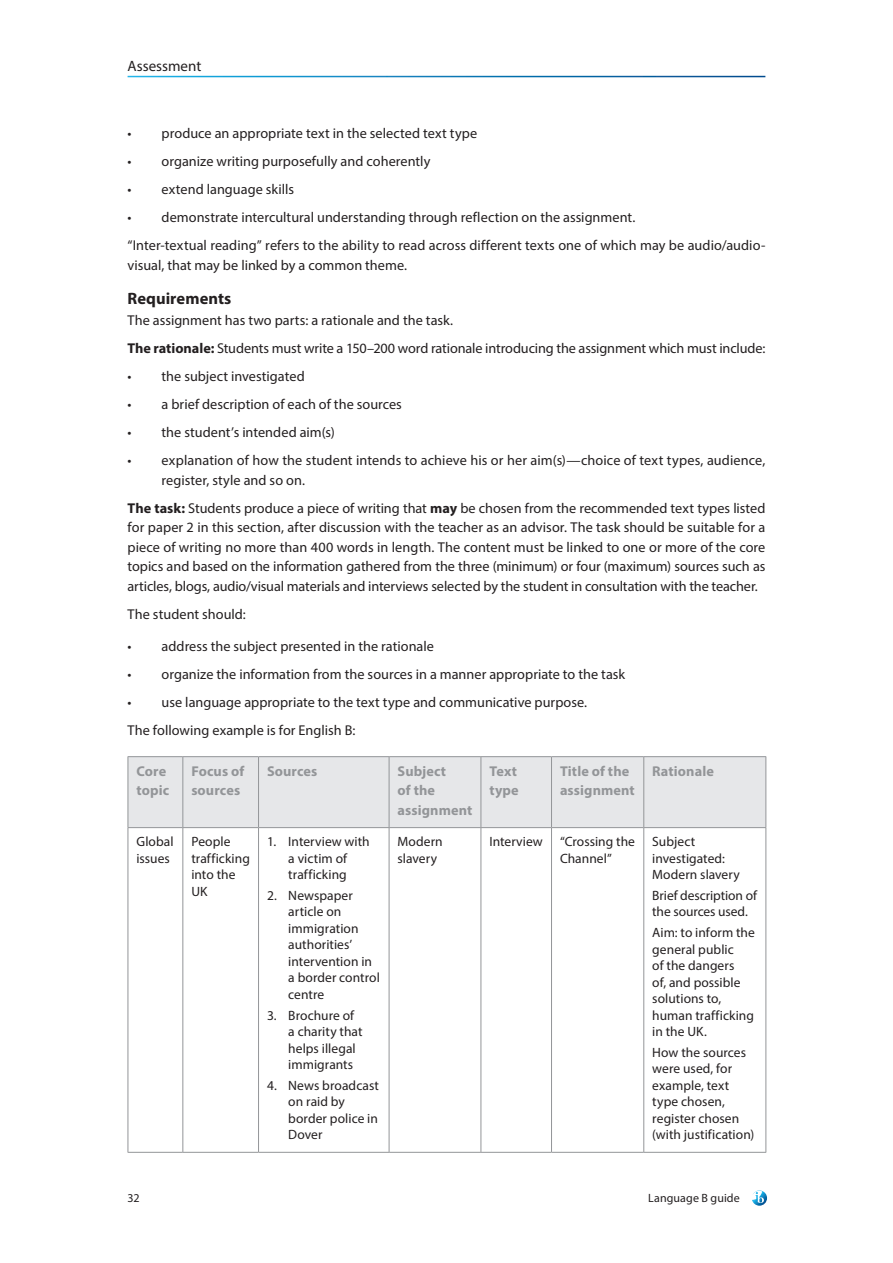
<style>
.page{position:relative;width:893px;height:1263px;background:#fff}
.page>*{position:absolute;margin:0;border:0;box-sizing:border-box;transform-origin:0 0}
.t1{font:700 16.5px "Myriad Pro";letter-spacing:.005em;color:#231f20}
.t2{font:15px "Myriad Pro";color:#231f20}
.t3{font:14.25px/19.5px "Myriad Pro";color:#231f20}
.t4{font:700 14.25px/19.5px "Myriad Pro";letter-spacing:.01em;color:#939598}
.t5{font:13.5px/16.5px "Myriad Pro";letter-spacing:.005em;color:#231f20}
.t6{font:12px "Myriad Pro";letter-spacing:.01em;color:#231f20}
.s1{font-weight:700}
</style>
<div class="page">
<svg style="left:752px;top:1190px;width:15px;height:16px"></svg>
<div style="left:129px;top:757px;width:636px;height:70px;background:#e6e7e9"></div>
<hr style="left:128px;top:756px;width:55px;height:1px;background:#939598">
<hr style="left:128px;top:757px;width:1px;height:70px;background:#939598">
<hr style="left:183px;top:756px;width:76px;height:1px;background:#939598">
<hr style="left:182px;top:757px;width:1px;height:70px;background:#939598">
<hr style="left:259px;top:756px;width:130px;height:1px;background:#939598">
<hr style="left:258px;top:757px;width:1px;height:70px;background:#939598">
<hr style="left:389px;top:756px;width:92px;height:1px;background:#939598">
<hr style="left:389px;top:757px;width:1px;height:70px;background:#939598">
<hr style="left:481px;top:756px;width:70px;height:1px;background:#939598">
<hr style="left:481px;top:757px;width:1px;height:70px;background:#939598">
<hr style="left:551px;top:756px;width:93px;height:1px;background:#939598">
<hr style="left:551px;top:757px;width:1px;height:70px;background:#939598">
<hr style="left:644px;top:756px;width:122px;height:1px;background:#939598">
<hr style="left:643px;top:757px;width:1px;height:70px;background:#939598">
<hr style="left:765px;top:757px;width:1px;height:70px;background:#939598">
<hr style="left:128px;top:827px;width:55px;height:1px;background:#939598">
<hr style="left:128px;top:828px;width:1px;height:324px;background:#939598">
<hr style="left:183px;top:827px;width:76px;height:1px;background:#939598">
<hr style="left:182px;top:828px;width:1px;height:324px;background:#939598">
<hr style="left:259px;top:827px;width:130px;height:1px;background:#939598">
<hr style="left:258px;top:828px;width:1px;height:324px;background:#939598">
<hr style="left:389px;top:827px;width:92px;height:1px;background:#939598">
<hr style="left:389px;top:828px;width:1px;height:324px;background:#939598">
<hr style="left:481px;top:827px;width:70px;height:1px;background:#939598">
<hr style="left:481px;top:828px;width:1px;height:324px;background:#939598">
<hr style="left:551px;top:827px;width:93px;height:1px;background:#939598">
<hr style="left:551px;top:828px;width:1px;height:324px;background:#939598">
<hr style="left:644px;top:827px;width:122px;height:1px;background:#939598">
<hr style="left:643px;top:828px;width:1px;height:324px;background:#939598">
<hr style="left:765px;top:828px;width:1px;height:324px;background:#939598">
<hr style="left:128px;top:1152px;width:55px;height:1px;background:#939598">
<hr style="left:183px;top:1152px;width:76px;height:1px;background:#939598">
<hr style="left:259px;top:1152px;width:130px;height:1px;background:#939598">
<hr style="left:389px;top:1152px;width:92px;height:1px;background:#939598">
<hr style="left:481px;top:1152px;width:70px;height:1px;background:#939598">
<hr style="left:551px;top:1152px;width:93px;height:1px;background:#939598">
<hr style="left:644px;top:1152px;width:122px;height:1px;background:#939598">
<p class="t2" style="left:128px;top:57px;width:75px">Assessment</p>
<p class="t3" style="left:128px;top:123px;width:351px">• produce an appropriate text in the selected text type</p>
<p class="t3" style="left:128px;top:151px;width:304px">• organize writing purposefully and coherently</p>
<p class="t3" style="left:128px;top:179px;width:168px">• extend language skills</p>
<p class="t3" style="left:128px;top:203px;width:639px;line-height:28px">• demonstrate intercultural understanding through reflection on the assignment.<br>“Inter-textual reading” refers to the ability to read across different texts one of which may be audio/audio-</p>
<p class="t3" style="left:128px;top:255px;width:281px">visual, that may be linked by a common theme.</p>
<p class="t1" style="left:128px;top:287px;width:105px">Requirements</p>
<p class="t3" style="left:128px;top:306px;width:639px;line-height:28px">The assignment has two parts: a rationale and the task.<br><span class="s1">The rationale:</span> Students must write a 150–200 word rationale introducing the assignment which must include:</p>
<p class="t3" style="left:128px;top:366px;width:179px">• the subject investigated</p>
<p class="t3" style="left:128px;top:394px;width:276px">• a brief description of each of the sources</p>
<p class="t3" style="left:128px;top:422px;width:209px">• the student’s intended aim(s)</p>
<p class="t3" style="left:162px;top:450px;width:605px;text-indent:-34px">• explanation of how the student intends to achieve his or her aim(s)—choice of text types, audience, register, style and so on.</p>
<p class="t3" style="left:128px;top:498px;width:639px;text-align:justify"><span class="s1">The task:</span> Students produce a piece of writing that <span class="s1">may</span> be chosen from the recommended text types listed for paper 2 in this section, after discussion with the teacher as an advisor. The task should be suitable for a piece of writing no more than 400 words in length. The content must be linked to one or more of the core topics and based on the information gathered from the three (minimum) or four (maximum) sources such as articles, blogs, audio/visual materials and interviews selected by the student in consultation with the teacher.</p>
<p class="t3" style="left:128px;top:604px;width:120px">The student should:</p>
<p class="t3" style="left:128px;top:636px;width:308px">• address the subject presented in the rationale</p>
<p class="t3" style="left:128px;top:664px;width:499px">• organize the information from the sources in a manner appropriate to the task</p>
<p class="t3" style="left:128px;top:688px;width:461px;line-height:28px">• use language appropriate to the text type and communicative purpose.<br>The following example is for English B:</p>
<p class="t4" style="left:136px;top:761px;width:34px">Core topic</p>
<p class="t4" style="left:191px;top:761px;width:55px">Focus of sources</p>
<p class="t4" style="left:267px;top:761px;width:52px">Sources</p>
<p class="t4" style="left:398px;top:761px;width:76px">Subject<br>of the assignment</p>
<p class="t4" style="left:489px;top:761px;width:31px">Text type</p>
<p class="t4" style="left:560px;top:761px;width:76px">Title of the assignment</p>
<p class="t4" style="left:652px;top:761px;width:63px">Rationale</p>
<p class="t5" style="left:136px;top:833px;width:39px">Global issues</p>
<p class="t5" style="left:191px;top:833px;width:60px">People trafficking into the<br>UK</p>
<p class="t5" style="left:267px;top:833px;width:104px;text-align:center">1. Interview with a victim of trafficking</p>
<p class="t5" style="left:398px;top:833px;width:47px">Modern slavery</p>
<p class="t5" style="left:489px;top:833px;width:55px">Interview</p>
<p class="t5" style="left:560px;top:833px;width:77px">“Crossing the<br>Channel”</p>
<p class="t5" style="left:652px;top:833px;width:89px">Subject investigated:<br>Modern slavery</p>
<p class="t5" style="left:652px;top:887px;width:106px">Brief description of the sources used.</p>
<p class="t5" style="left:652px;top:924px;width:104px">Aim: to inform the general public<br>of the dangers<br>of, and possible solutions to, human trafficking in the UK.</p>
<p class="t5" style="left:652px;top:1044px;width:104px">How the sources were used, for example, text type chosen, register chosen (with justification)</p>
<p class="t5" style="left:288px;top:887px;width:93px;text-indent:-21px">2. Newspaper article on immigration authorities’ intervention in a border control centre</p>
<p class="t5" style="left:288px;top:1007px;width:76px;text-indent:-21px">3. Brochure of a charity that helps illegal immigrants</p>
<p class="t5" style="left:288px;top:1077px;width:92px;text-indent:-21px">4. News broadcast on raid by border police in<br>Dover</p>
<p class="t6" style="left:128px;top:1190px;width:14px">32</p>
<p class="t6" style="left:648px;top:1190px;width:93px">Language B guide</p>
</div>
